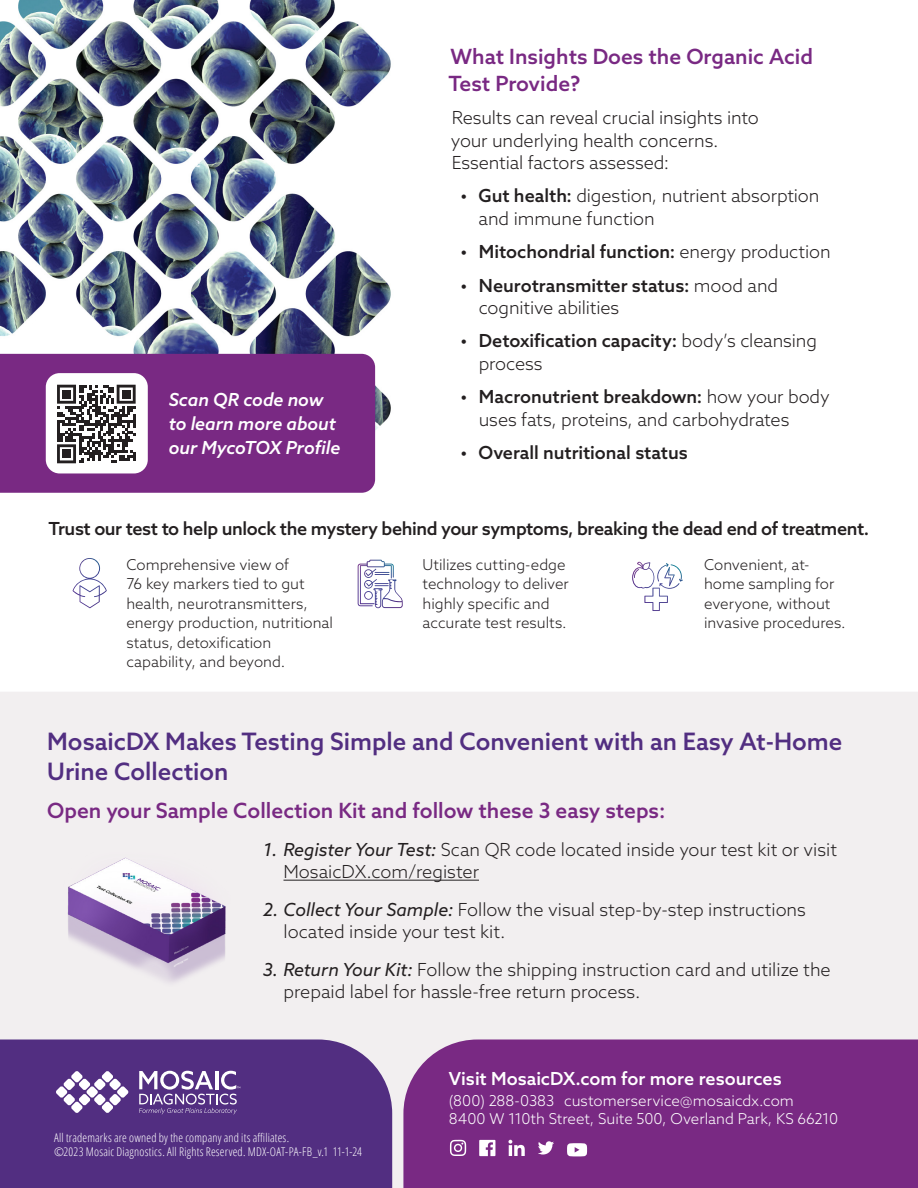
<style>
.page{position:relative;width:918px;height:1188px;background:#fff}
.page>*{position:absolute;margin:0;border:0;box-sizing:border-box;transform-origin:0 0}
.MDX_Paragraph_Style{font:500 24px/30px "Azo Sans";color:#522e81}
.MDX_Paragraph_Style-2{font:500 21px/27px "Azo Sans";color:#792983}
.MDX_Paragraph_Style-3{font:300 18px/22.5px "Azo Sans";color:#231f20}
.MDX_Paragraph_Style-4{font:500 18px/22.5px "Azo Sans";letter-spacing:-.015em;color:#231f20}
.t1{font:italic 500 18px/24px "Azo Sans";letter-spacing:-.005em;color:#fff}
.t2{font:500 18px "Azo Sans";color:#fff}
.Body_Text_9_5p{font:300 15px/19.5px "Azo Sans";color:#231f20}
.t3{font:300 15px "Azo Sans";letter-spacing:.005em;color:#fff}
.Trademarks_-_8pt{font:300 condensed 12px "Open Sans";letter-spacing:.015em;color:#fff}
.s1{font-weight:500}
.s2{font-weight:300}
.s3{font-weight:400;font-style:italic}
</style>
<div class="page">
<img style="left:0;top:0;width:294px;height:295px">
<img style="left:294px;top:0;width:97px;height:295px">
<svg style="left:0;top:295px;width:403px;height:314px"></svg>
<div style="left:0;top:692px;width:918px;height:496px;background:#f2eff0"></div>
<div style="left:403px;top:1040px;width:515px;height:148px;background:#792983"></div>
<div style="left:0;top:1040px;width:392px;height:148px;background:#522e81"></div>
<svg style="left:450px;top:1140px;width:16px;height:16px"></svg>
<svg style="left:508px;top:1140px;width:17px;height:16px"></svg>
<svg style="left:538px;top:1141px;width:16px;height:14px"></svg>
<svg style="left:567px;top:1143px;width:20px;height:14px"></svg>
<svg style="left:479px;top:1140px;width:16px;height:16px"></svg>
<svg style="left:56px;top:1071px;width:73px;height:42px"></svg>
<svg style="left:139px;top:1071px;width:101px;height:43px"></svg>
<hr style="left:284px;top:880px;width:195px;height:1px;background:#231f20">
<img style="left:60px;top:853px;width:170px;height:136px">
<div style="left:0;top:354px;width:375px;height:139px;background:#792983"></div>
<div style="left:46px;top:373px;width:102px;height:100px;background:#fff;border-radius:14px"></div>
<svg style="left:57px;top:385px;width:79px;height:78px"></svg>
<div style="left:62px;top:390px;width:9px;height:8px;background:#231f20"></div>
<div style="left:122px;top:390px;width:8px;height:8px;background:#231f20"></div>
<div style="left:62px;top:450px;width:9px;height:8px;background:#231f20"></div>
<img style="left:73px;top:553px;width:38px;height:55px">
<img style="left:358px;top:560px;width:45px;height:46px">
<img style="left:632px;top:562px;width:51px;height:49px">
<p class="t1" style="left:169px;top:388px;width:173px">Scan QR code now to learn more about our MycoTOX Profile</p>
<p class="MDX_Paragraph_Style-2" style="left:448px;top:43px;width:366px">What Insights Does the Organic Acid<br>Test Provide?</p>
<p class="MDX_Paragraph_Style-3" style="left:451px;top:106px;width:309px">Results can reveal crucial insights into your underlying health concerns.<br>Essential factors assessed:</p>
<p class="MDX_Paragraph_Style-3" style="left:479px;top:185px;width:342px;text-indent:-18px"><span class="s1">• Gut health:</span> digestion, nutrient absorption and immune function</p>
<p class="MDX_Paragraph_Style-4" style="left:460px;top:240px;width:372px">• Mitochondrial function: <span class="s2">energy production</span></p>
<p class="MDX_Paragraph_Style-3" style="left:479px;top:274px;width:301px;text-indent:-18px"><span class="s1">• Neurotransmitter status:</span> mood and cognitive abilities</p>
<p class="MDX_Paragraph_Style-4" style="left:479px;top:329px;width:340px;text-indent:-18px">• Detoxification capacity: <span class="s2">body’s cleansing process</span></p>
<p class="MDX_Paragraph_Style-3" style="left:479px;top:385px;width:353px;text-indent:-18px"><span class="s1">• Macronutrient breakdown:</span> how your body uses fats, proteins, and carbohydrates</p>
<p class="MDX_Paragraph_Style-4" style="left:460px;top:441px;width:229px">• Overall nutritional status</p>
<p class="MDX_Paragraph_Style-4" style="left:49px;top:517px;width:822px">Trust our test to help unlock the mystery behind your symptoms, breaking the dead end of treatment.</p>
<p class="Body_Text_9_5p" style="left:126px;top:554px;width:208px">Comprehensive view of<br>76 key markers tied to gut health, neurotransmitters, energy production, nutritional status, detoxification capability, and beyond.</p>
<p class="Body_Text_9_5p" style="left:423px;top:554px;width:148px">Utilizes cutting-edge technology to deliver highly specific and accurate test results.</p>
<p class="Body_Text_9_5p" style="left:704px;top:554px;width:143px">Convenient, at&shy;home sampling for everyone, without invasive procedures.</p>
<p class="MDX_Paragraph_Style" style="left:47px;top:726px;width:797px">MosaicDX Makes Testing Simple and Convenient with an Easy At-Home<br>Urine Collection</p>
<p class="MDX_Paragraph_Style-2" style="left:47px;top:797px;width:620px">Open your Sample Collection Kit and follow these 3 easy steps:</p>
<p class="MDX_Paragraph_Style-3" style="left:284px;top:838px;width:555px;text-indent:-20px"><span class="s3">1. Register Your Test:</span> Scan QR code located inside your test kit or visit<br>MosaicDX.com/register</p>
<p class="MDX_Paragraph_Style-3" style="left:284px;top:898px;width:524px;text-indent:-20px"><span class="s3">2. Collect Your Sample:</span> Follow the visual step-by-step instructions located inside your test kit.</p>
<p class="MDX_Paragraph_Style-3" style="left:284px;top:958px;width:549px;text-indent:-20px"><span class="s3">3. Return Your Kit:</span> Follow the shipping instruction card and utilize the prepaid label for hassle-free return process.</p>
<p class="Trademarks_-_8pt" style="left:54px;top:1129px;width:237px">All trademarks are owned by the company and its affiliates.</p>
<p class="Trademarks_-_8pt" style="left:54px;top:1144px;width:309px">©2023 Mosaic Diagnostics. All Rights Reserved. MDX-OAT-PA-FB_v.1 11-1-24</p>
<p class="t2" style="left:449px;top:1067px;width:334px">Visit MosaicDX.com for more resources</p>
<p class="t3" style="left:449px;top:1091px;width:347px">(800) 288-0383 customerservice@mosaicdx.com</p>
<p class="t3" style="left:449px;top:1109px;width:391px">8400 W 110th Street, Suite 500, Overland Park, KS 66210</p>
</div>
